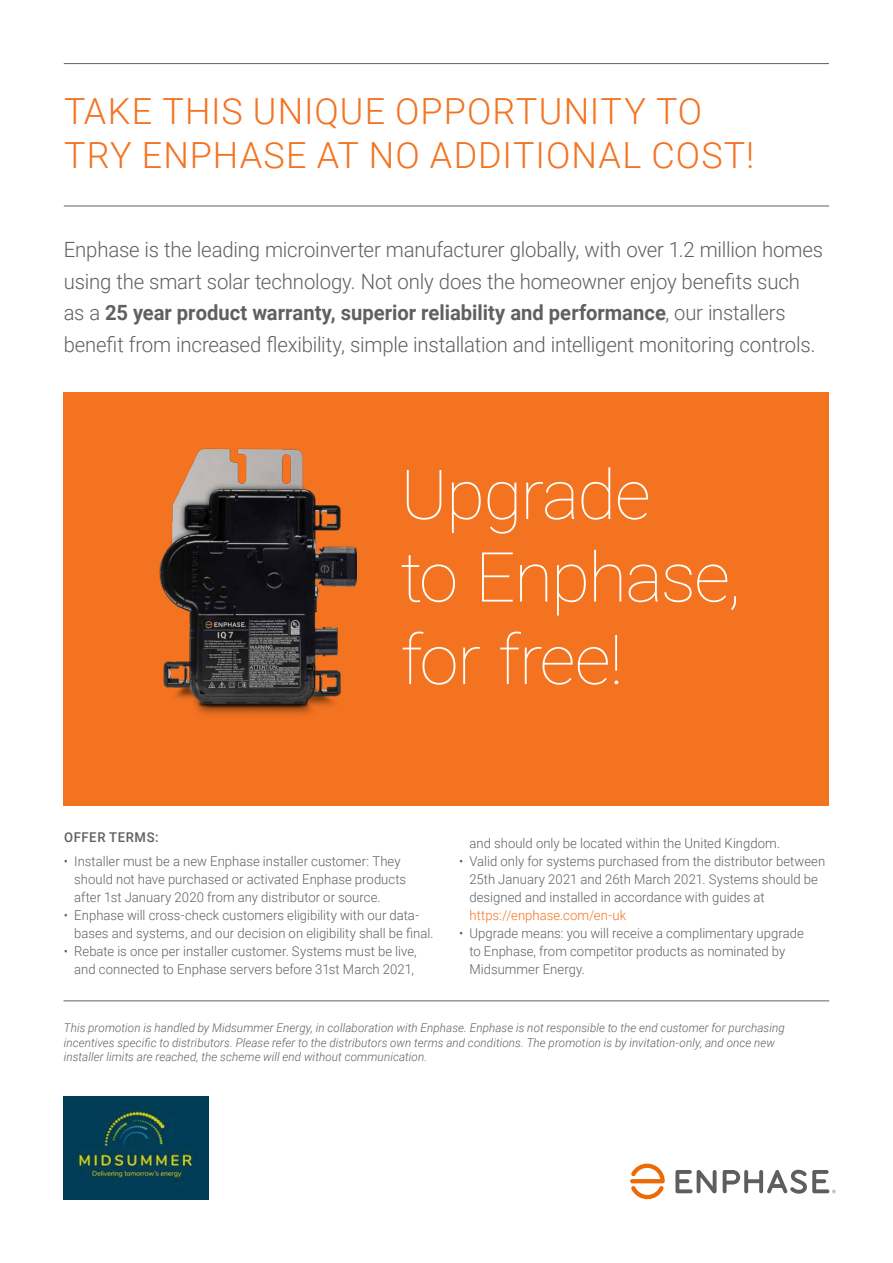
<style>
.page{position:relative;width:893px;height:1263px;background:#fff}
.page>*{position:absolute;margin:0;border:0;box-sizing:border-box;transform-origin:0 0}
.t1{font:100 69px/82.5px "Roboto";letter-spacing:-.025em;color:#fff}
.t2{font:300 36px/43.5px "Roboto";letter-spacing:.03em;color:#f37321}
.t3{font:300 21px/31.5px "Roboto";letter-spacing:-.01em;color:#5f6062}
.t4{font:300 13.5px/18px "Roboto";color:#5f6062}
.t5{font:300 13.5px "Roboto";letter-spacing:.005em;color:#f37321}
.t6{font:500 13.5px "Roboto";letter-spacing:.05em;color:#5f6062}
.t7{font:italic 300 12px/14.4px "Roboto";letter-spacing:.01em;color:#5f6062}
.s1{font-weight:700}
</style>
<div class="page">
<div style="left:64px;top:392px;width:765px;height:414px;background:#f37321"></div>
<hr style="left:64px;top:63px;width:765px;height:1px;background:#5f6062">
<hr style="left:64px;top:206px;width:765px;height:1px;background:#5f6062">
<hr style="left:64px;top:1000px;width:765px;height:1px;background:#5f6062">
<svg style="left:630px;top:1163px;width:35px;height:36px"></svg>
<svg style="left:675px;top:1170px;width:41px;height:23px"></svg>
<svg style="left:723px;top:1169px;width:113px;height:25px"></svg>
<img style="left:159px;top:448px;width:197px;height:267px">
<img style="left:64px;top:1096px;width:144px;height:103px">
<h2 class="t2" style="left:64px;top:88px;width:692px">TAKE THIS UNIQUE OPPORTUNITY TO<br>TRY ENPHASE AT NO ADDITIONAL COST!</h2>
<p class="t3" style="left:64px;top:233px;width:761px">Enphase is the leading microinverter manufacturer globally, with over 1.2 million homes using the smart solar technology. Not only does the homeowner enjoy benefits such as a <span class="s1">25 year product warranty, superior reliability and performance</span>, our installers benefit from increased flexibility, simple installation and intelligent monitoring controls.</p>
<h1 class="t1" style="left:400px;top:451px;width:342px">Upgrade<br>to Enphase, for free!</h1>
<p class="t6" style="left:64px;top:827px;width:96px">OFFER TERMS:</p>
<p class="t4" style="left:74px;top:851px;width:333px;text-indent:-10px">• Installer must be a new Enphase installer customer: They should not have purchased or activated Enphase products after 1st January 2020 from any distributor or source.</p>
<p class="t4" style="left:74px;top:905px;width:361px;text-indent:-10px">• Enphase will cross-check customers eligibility with our data&shy;bases and systems, and our decision on eligibility shall be final.</p>
<p class="t4" style="left:64px;top:941px;width:354px;text-align:center">• Rebate is once per installer customer. Systems must be live, and connected to Enphase servers before 31st March 2021,</p>
<p class="t4" style="left:469px;top:833px;width:312px">and should only be located within the United Kingdom.</p>
<p class="t4" style="left:469px;top:851px;width:357px;text-indent:-10px">• Valid only for systems purchased from the distributor between<br>25th January 2021 and 26th March 2021. Systems should be designed and installed in accordance with guides at</p>
<p class="t5" style="left:469px;top:905px;width:158px">https://enphase.com/en-uk</p>
<p class="t4" style="left:469px;top:923px;width:336px;text-indent:-10px">• Upgrade means: you will receive a complimentary upgrade to Enphase, from competitor products as nominated by<br>Midsummer Energy.</p>
<p class="t7" style="left:64px;top:1020px;width:722px">This promotion is handled by Midsummer Energy, in collaboration with Enphase. Enphase is not responsible to the end customer for purchasing incentives specific to distributors. Please refer to the distributors own terms and conditions. The promotion is by invitation-only, and once new installer limits are reached, the scheme will end without communication.</p>
</div>
